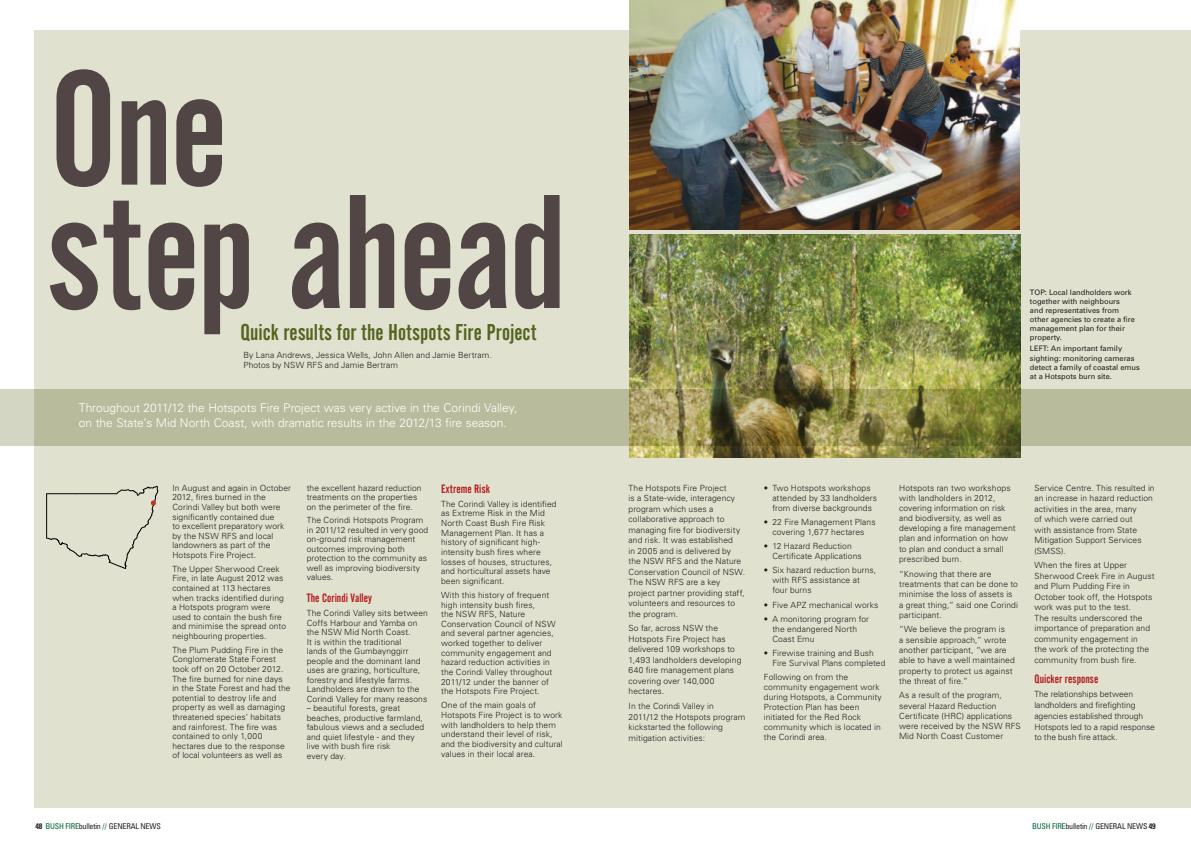
<style>
.page{position:relative;width:1191px;height:842px;background:#fff}
.page>*{position:absolute;margin:0;border:0;box-sizing:border-box;transform-origin:0 0}
.t1{font:160px/123.4px "Alternate Gothic No 2 BT";letter-spacing:-.015em;color:#524546}
.t2{font:22.6px "Alternate Gothic No 2 BT";letter-spacing:.005em;color:#566421}
.t3{font:300 12px/14.5px "Univers";letter-spacing:-.005em;color:#fff}
.t4{font:12px "Alternate Gothic No 2 BT";letter-spacing:.005em;color:#b61c20}
.t5{font:300 8.5px/9.6px "Univers";letter-spacing:.01em;color:#231f20}
.t6{font:300 8.5px "Univers";letter-spacing:-.01em;color:#231f20}
.t7{font:condensed 8px "Univers";letter-spacing:-.025em;color:#231f20}
.t8{font:7.5px/9px "Univers";color:#231f20}
.s1{font-weight:700}
.s2{color:#00653a}
</style>
<div class="page">
<div style="left:35px;top:30px;width:1156px;height:778px;background:#e0e1ce"></div>
<img style="left:629px;top:235px;width:391px;height:222px">
<img style="left:629px;top:0;width:391px;height:230px">
<svg style="left:46px;top:485px;width:113px;height:84px"></svg>
<svg style="left:0;top:389px;width:1191px;height:57px;background:#a8a880"></svg>
<h1 class="t1" style="left:48px;top:70px;width:521px">One<br>step ahead</h1>
<h2 class="t2" style="left:240px;top:320px;width:298px">Quick results for the Hotspots Fire Project</h2>
<p class="t5" style="left:243px;top:350px;width:250px">By Lana Andrews, Jessica Wells, John Allen and Jamie Bertram.<br>Photos by NSW RFS and Jamie Bertram</p>
<h3 class="t3" style="left:79px;top:400px;width:440px">Throughout 2011/12 the Hotspots Fire Project was very active in the Corindi Valley, on the State’s Mid North Coast, with dramatic results in the 2012/13 fire season.</h3>
<p class="t5" style="left:172px;top:483px;width:120px">In August and again in October<br>2012, fires burned in the<br>Corindi Valley but both were significantly contained due<br>to excellent preparatory work by the NSW RFS and local landowners as part of the<br>Hotspots Fire Project.</p>
<p class="t5" style="left:172px;top:564px;width:115px">The Upper Sherwood Creek<br>Fire, in late August 2012 was contained at 113 hectares when tracks identified during a Hotspots program were used to contain the bush fire and minimise the spread onto neighbouring properties.</p>
<p class="t5" style="left:172px;top:645px;width:120px">The Plum Pudding Fire in the<br>Conglomerate State Forest took off on 20 October 2012.<br>The fire burned for nine days in the State Forest and had the potential to destroy life and property as well as damaging threatened species’ habitats and rainforest. The fire was contained to only 1,000 hectares due to the response of local volunteers as well as</p>
<p class="t5" style="left:307px;top:483px;width:116px">the excellent hazard reduction treatments on the properties on the perimeter of the fire.</p>
<p class="t5" style="left:307px;top:515px;width:123px">The Corindi Hotspots Program in 2011/12 resulted in very good on-ground risk management outcomes improving both protection to the community as well as improving biodiversity values.</p>
<h3 class="t4" style="left:307px;top:591px;width:67px">The Corindi Valley</h3>
<p class="t5" style="left:307px;top:608px;width:123px">The Corindi Valley sits between<br>Coffs Harbour and Yamba on the NSW Mid North Coast.<br>It is within the traditional<br>lands of the Gumbaynggirr people and the dominant land uses are grazing, horticulture, forestry and lifestyle farms.<br>Landholders are drawn to the<br>Corindi Valley for many reasons</p>
<p class="t5" style="left:307px;top:703px;width:119px">– beautiful forests, great beaches, productive farmland, fabulous views and a secluded and quiet lifestyle - and they live with bush fire risk<br>every day.</p>
<h3 class="t4" style="left:441px;top:482px;width:50px">Extreme Risk</h3>
<p class="t5" style="left:441px;top:499px;width:117px">The Corindi Valley is identified as Extreme Risk in the Mid<br>North Coast Bush Fire Risk<br>Management Plan. It has a history of significant high&shy;intensity bush fires where losses of houses, structures, and horticultural assets have been significant.</p>
<p class="t5" style="left:441px;top:590px;width:116px">With this history of frequent high intensity bush fires,<br>the NSW RFS, Nature<br>Conservation Council of NSW and several partner agencies, worked together to deliver community engagement and hazard reduction activities in the Corindi Valley throughout<br>2011/12 under the banner of the Hotspots Fire Project.</p>
<p class="t5" style="left:441px;top:700px;width:123px">One of the main goals of<br>Hotspots Fire Project is to work with landholders to help them understand their level of risk, and the biodiversity and cultural values in their local area.</p>
<p class="t8" style="left:1030px;top:287px;width:107px">TOP: Local landholders work together with neighbours and representatives from other agencies to create a fire management plan for their property.</p>
<p class="t8" style="left:1030px;top:344px;width:112px">LEFT: An important family sighting: monitoring cameras detect a family of coastal emus at a Hotspots burn site.</p>
<p class="t5" style="left:628px;top:482px;width:118px;line-height:10.5px">The Hotspots Fire Project<br>is a State-wide, interagency program which uses a collaborative approach to managing fire for biodiversity and risk. It was established<br>in 2005 and is delivered by the NSW RFS and the Nature<br>Conservation Council of NSW.<br>The NSW RFS are a key project partner providing staff, volunteers and resources to the program.</p>
<p class="t5" style="left:628px;top:623px;width:114px;line-height:10.5px">So far, across NSW the<br>Hotspots Fire Project has delivered 109 workshops to<br>1,493 landholders developing<br>640 fire management plans covering over 140,000 hectares.</p>
<p class="t5" style="left:628px;top:701px;width:118px;line-height:10.5px">In the Corindi Valley in<br>2011/12 the Hotspots program kickstarted the following mitigation activities:</p>
<p class="t5" style="left:772px;top:482px;width:106px;line-height:10px;text-indent:-8px">• Two Hotspots workshops attended by 33 landholders from diverse backgrounds</p>
<p class="t5" style="left:764px;top:517px;width:113px;line-height:10px;text-align:center">• 22 Fire Management Plans covering 1,677 hectares</p>
<p class="t5" style="left:772px;top:541px;width:91px;line-height:10px;text-indent:-8px">• 12 Hazard Reduction<br>Certificate Applications</p>
<p class="t5" style="left:772px;top:565px;width:105px;line-height:10px;text-indent:-9px">• Six hazard reduction burns, with RFS assistance at four burns</p>
<p class="t5" style="left:764px;top:600px;width:116px">• Five APZ mechanical works</p>
<p class="t5" style="left:772px;top:614px;width:98px;line-height:10px;text-indent:-8px">• A monitoring program for the endangered North<br>Coast Emu</p>
<p class="t5" style="left:772px;top:648px;width:115px;line-height:10px;text-indent:-8px">• Firewise training and Bush<br>Fire Survival Plans completed</p>
<p class="t5" style="left:764px;top:672px;width:119px;line-height:10px">Following on from the community engagement work during Hotspots, a Community<br>Protection Plan has been initiated for the Red Rock community which is located in the Corindi area.</p>
<p class="t5" style="left:899px;top:482px;width:118px;line-height:10.2px">Hotspots ran two workshops with landholders in 2012, covering information on risk and biodiversity, as well as developing a fire management plan and information on how to plan and conduct a small prescribed burn.</p>
<p class="t5" style="left:899px;top:568px;width:120px;line-height:10.3px">“Knowing that there are treatments that can be done to minimise the loss of assets is a great thing,” said one Corindi participant.</p>
<p class="t5" style="left:899px;top:624px;width:117px;line-height:10.3px">“We believe the program is<br>a sensible approach,” wrote another participant, “we are able to have a well maintained property to protect us against the threat of fire.”</p>
<p class="t5" style="left:899px;top:690px;width:123px;line-height:10.1px">As a result of the program, several Hazard Reduction<br>Certificate (HRC) applications were received by the NSW RFS<br>Mid North Coast Customer</p>
<p class="t5" style="left:1034px;top:482px;width:122px;line-height:10.5px">Service Centre. This resulted in an increase in hazard reduction activities in the area, many<br>of which were carried out<br>with assistance from State<br>Mitigation Support Services (SMSS).</p>
<p class="t5" style="left:1034px;top:560px;width:122px;line-height:10.5px">When the fires at Upper<br>Sherwood Creek Fire in August and Plum Pudding Fire in<br>October took off, the Hotspots work was put to the test.<br>The results underscored the importance of preparation and community engagement in<br>the work of the protecting the community from bush fire.</p>
<h3 class="t4" style="left:1034px;top:672px;width:65px">Quicker response</h3>
<p class="t5" style="left:1034px;top:688px;width:122px;line-height:10.9px">The relationships between landholders and firefighting agencies established through<br>Hotspots led to a rapid response</p>
<p class="t6" style="left:1034px;top:732px;width:85px">to the bush fire attack.</p>
<p class="t7" style="left:36px;top:821px;width:127px"><span class="s1">48</span> <span class="s2">BUSH FIRE</span>bulletin <span class="s2">//</span> GENERAL NEWS</p>
<p class="t7" style="left:1032px;top:821px;width:125px"><span class="s2">BUSH FIRE</span>bulletin <span class="s2">//</span> GENERAL NEWS <span class="s1">49</span></p>
</div>
